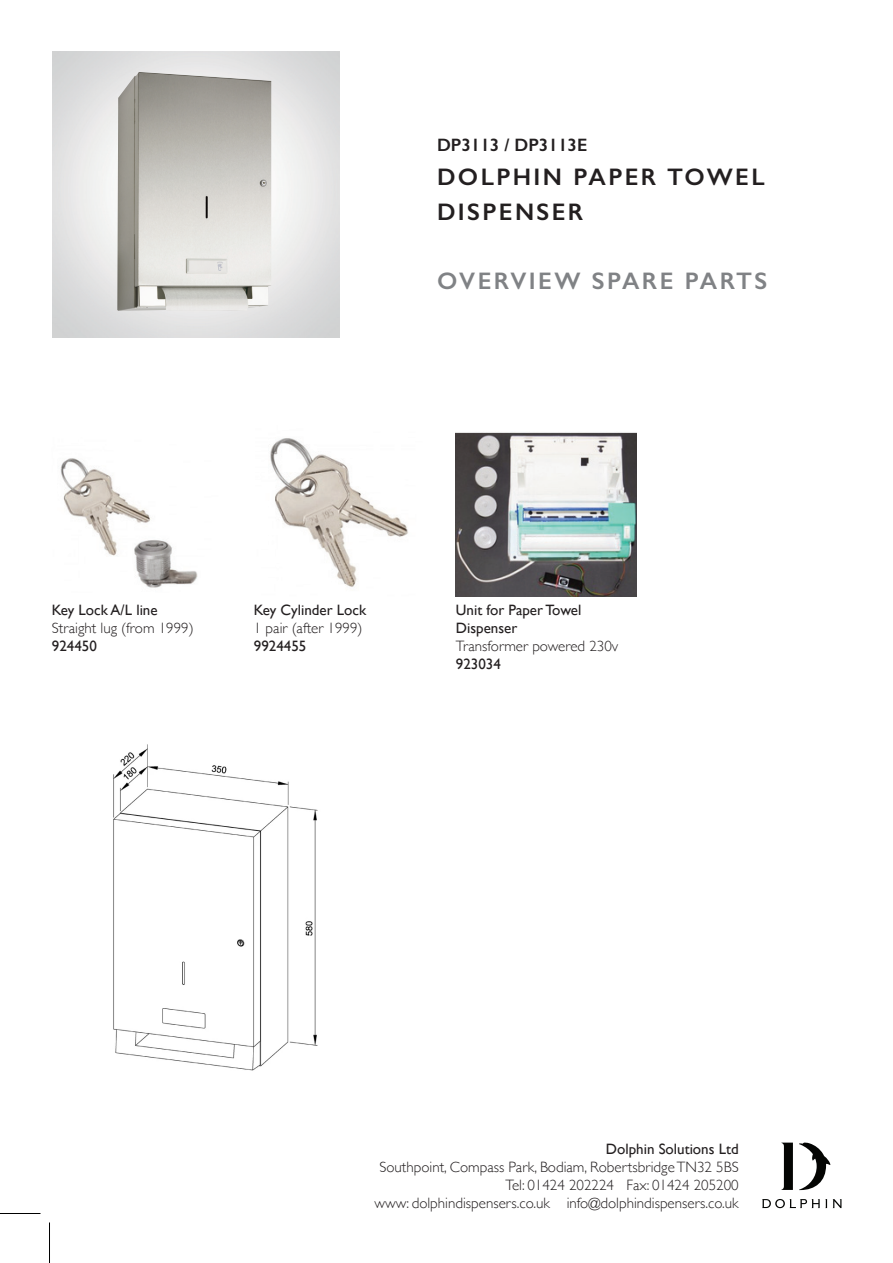
<style>
.page{position:relative;width:893px;height:1263px;background:#fff}
.page>*{position:absolute;margin:0;border:0;box-sizing:border-box;transform-origin:0 0}
.t1{font:600 24px/34.5px "Gill Sans";letter-spacing:.1em;color:#231f20}
.t2{font:600 24px "Gill Sans";letter-spacing:.1em;color:#808285}
.t3{font:600 18px "Gill Sans";color:#231f20}
.t4{font:300 15px/18px "Gill Sans";color:#231f20;text-align:right}
.t5{font:15px/18px "Gill Sans";color:#231f20}
</style>
<div class="page">
<svg style="left:762px;top:1199px;width:79px;height:9px"></svg>
<svg style="left:781px;top:1143px;width:49px;height:47px"></svg>
<img style="left:117px;top:72px;width:154px;height:239px">
<img style="left:60px;top:458px;width:138px;height:130px">
<img style="left:455px;top:432px;width:181px;height:165px">
<img style="left:270px;top:438px;width:138px;height:149px">
<hr style="left:0;top:0;width:40px;height:1px;background:#000">
<hr style="left:0;top:1213px;width:40px;height:1px;background:#000">
<hr style="left:49px;top:1222px;width:1px;height:41px;background:#000">
<hr style="left:892px;top:1222px;width:1px;height:41px;background:#000">
<img style="left:113px;top:744px;width:205px;height:327px">
<p class="t3" style="left:437px;top:134px;width:152px">DP3113 / DP3113E</p>
<h1 class="t1" style="left:437px;top:160px;width:329px">DOLPHIN PAPER TOWEL<br>DISPENSER</h1>
<h1 class="t2" style="left:437px;top:266px;width:332px">OVERVIEW SPARE PARTS</h1>
<p class="t5" style="left:52px;top:601px;width:107px">Key Lock A/L line</p>
<p class="t4" style="left:52px;top:619px;width:143px">Straight lug (from 1999)</p>
<p class="t5" style="left:52px;top:637px;width:46px">924450</p>
<p class="t5" style="left:254px;top:601px;width:114px">Key Cylinder Lock</p>
<p class="t4" style="left:254px;top:619px;width:110px">1 pair (after 1999)</p>
<p class="t5" style="left:254px;top:637px;width:54px">9924455</p>
<p class="t5" style="left:456px;top:601px;width:127px">Unit for Paper Towel<br>Dispenser</p>
<p class="t4" style="left:456px;top:637px;width:164px">Transformer powered 230v</p>
<p class="t5" style="left:456px;top:655px;width:46px">923034</p>
<p class="t5" style="left:606px;top:1140px;width:134px">Dolphin Solutions Ltd</p>
<p class="t4" style="left:374px;top:1158px;width:366px">Southpoint, Compass Park, Bodiam, RobertsbridgeTN32 5BS<br>Tel: 01424 202224 Fax: 01424 205200<br>www: dolphindispensers.co.uk info@dolphindispensers.co.uk</p>
</div>
